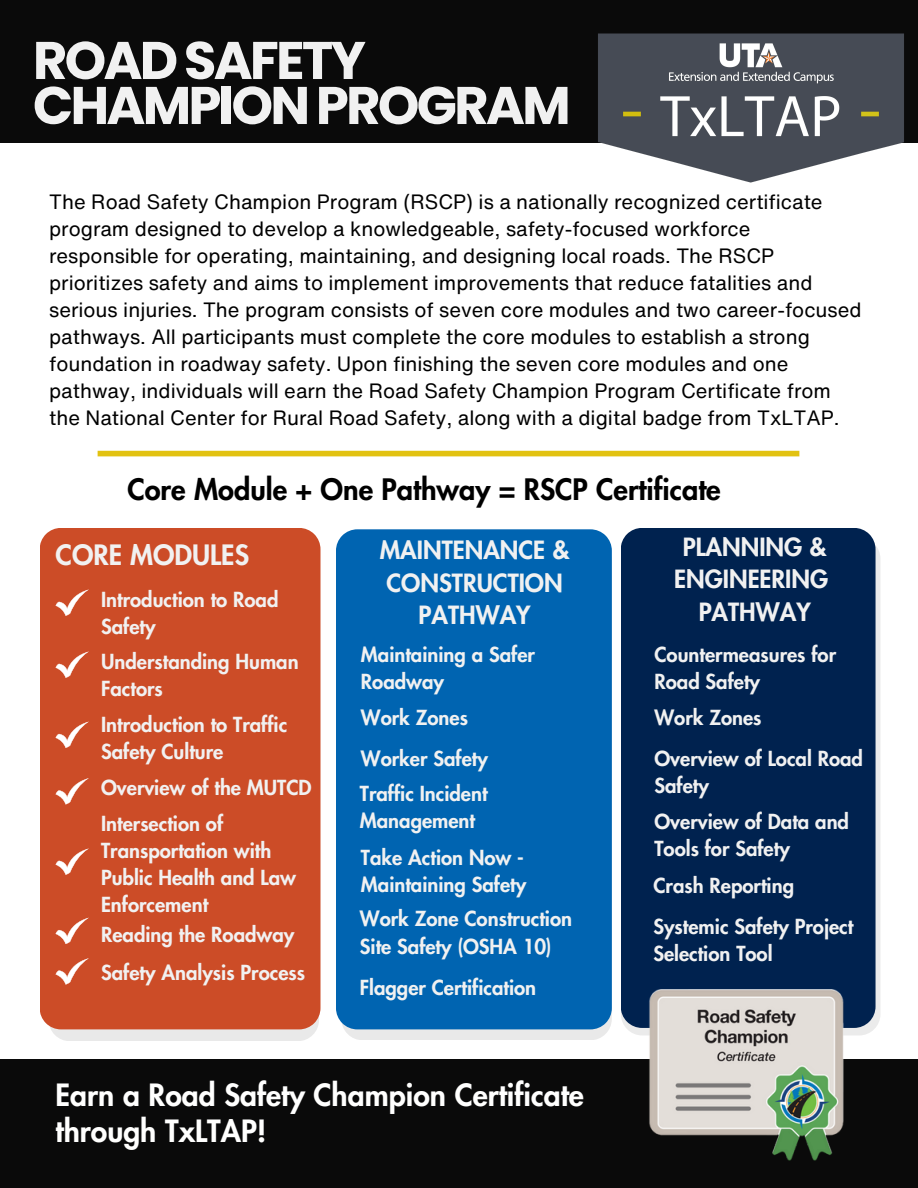
<style>
.page{position:relative;width:918px;height:1188px;background:#fff}
.page>*{position:absolute;margin:0;border:0;box-sizing:border-box;transform-origin:0 0}
.t1{font:700 52.95px/45px "Poppins";letter-spacing:-.05em;color:#f1f1f1}
.t2{font:800 30px/36px "Futura LT Pro";color:#fffffe}
.t3{font:800 28.95px "Futura LT Pro";color:#000}
.t4{font:800 27.45px "Futura LT Pro";color:#f1f1f1}
.t5{font:800 24.6px/32.5px "Futura LT Pro";color:#f1f1f1;text-align:center}
.t6{font:20.25px/27px "Helvetica Now Text";color:#000}
.t7{font:800 20.25px/27px "Futura LT Pro";color:#f1f1f1}
</style>
<div class="page">
<div style="left:0;top:0;width:918px;height:143px;background:#0a0a0a"></div>
<div style="left:0;top:1059px;width:918px;height:129px;background:#0a0a0a"></div>
<div style="left:98px;top:451px;width:701px;height:5px;background:#e2c211"></div>
<svg style="left:49px;top:541px;width:270px;height:500px;background:#e8e3e2"></svg>
<div style="left:40px;top:528px;width:281px;height:501px;background:#cc4c27"></div>
<svg style="left:56px;top:589px;width:33px;height:27px"></svg>
<svg style="left:56px;top:651px;width:33px;height:27px"></svg>
<svg style="left:56px;top:722px;width:33px;height:26px"></svg>
<svg style="left:56px;top:778px;width:33px;height:26px"></svg>
<svg style="left:56px;top:848px;width:33px;height:27px"></svg>
<svg style="left:56px;top:918px;width:33px;height:26px"></svg>
<svg style="left:56px;top:958px;width:33px;height:27px"></svg>
<div style="left:341px;top:540px;width:271px;height:500px;background:linear-gradient(to right,#e9e9e9,#e9e9e9);border-radius:21px"></div>
<div style="left:336px;top:529px;width:276px;height:500px;background:#0064b1"></div>
<div style="left:621px;top:538px;width:260px;height:498px;background:#ebebeb;border-radius:21px"></div>
<div style="left:621px;top:528px;width:255px;height:500px;background:#00224f"></div>
<img style="left:644px;top:978px;width:208px;height:183px">
<img style="left:598px;top:33px;width:306px;height:150px">
<h5 class="t1" style="left:33px;top:38px;width:539px">ROAD SAFETY<br>CHAMPION PROGRAM</h5>
<h5 class="t6" style="left:49px;top:188px;width:814px">The Road Safety Champion Program (RSCP) is a nationally recognized certificate program designed to develop a knowledgeable, safety-focused workforce responsible for operating, maintaining, and designing local roads. The RSCP prioritizes safety and aims to implement improvements that reduce fatalities and serious injuries. The program consists of seven core modules and two career-focused pathways. All participants must complete the core modules to establish a strong foundation in roadway safety. Upon finishing the seven core modules and one pathway, individuals will earn the Road Safety Champion Program Certificate from the National Center for Rural Road Safety, along with a digital badge from TxLTAP.</h5>
<h4 class="t3" style="left:127px;top:476px;width:595px">Core Module + One Pathway = RSCP Certificate</h4>
<p class="t4" style="left:56px;top:542px;width:195px">CORE MODULES</p>
<h1 class="t7" style="left:101px;top:587px;width:179px">Introduction to Road<br>Safety</h1>
<p class="t7" style="left:101px;top:649px;width:199px">Understanding Human<br>Factors</p>
<p class="t7" style="left:101px;top:712px;width:188px">Introduction to Traffic<br>Safety Culture</p>
<p class="t7" style="left:101px;top:775px;width:212px">Overview of the MUTCD</p>
<h3 class="t7" style="left:101px;top:811px;width:197px">Intersection of<br>Transportation with<br>Public Health and Law<br>Enforcement</h3>
<p class="t7" style="left:101px;top:922px;width:195px">Reading the Roadway</p>
<p class="t7" style="left:101px;top:960px;width:206px">Safety Analysis Process</p>
<h5 class="t5" style="left:380px;top:535px;width:191px">MAINTENANCE &amp;<br>CONSTRUCTION<br>PATHWAY</h5>
<p class="t7" style="left:361px;top:642px;width:176px">Maintaining a Safer<br>Roadway</p>
<p class="t7" style="left:361px;top:705px;width:109px">Work Zones</p>
<p class="t7" style="left:361px;top:746px;width:128px">Worker Safety</p>
<p class="t7" style="left:360px;top:781px;width:129px">Traffic Incident<br>Management</p>
<h5 class="t7" style="left:361px;top:845px;width:167px">Take Action Now -<br>Maintaining Safety</h5>
<h5 class="t7" style="left:360px;top:906px;width:214px">Work Zone Construction<br>Site Safety (OSHA 10)</h5>
<h5 class="t7" style="left:360px;top:975px;width:178px">Flagger Certification</h5>
<h5 class="t2" style="left:56px;top:1078px;width:530px">Earn a Road Safety Champion Certificate through TxLTAP!</h5>
<h5 class="t5" style="left:674px;top:532px;width:156px">PLANNING &amp;<br>ENGINEERING<br>PATHWAY</h5>
<h5 class="t7" style="left:654px;top:642px;width:183px">Countermeasures for<br>Road Safety</h5>
<h5 class="t7" style="left:654px;top:705px;width:109px">Work Zones</h5>
<h5 class="t7" style="left:654px;top:746px;width:210px">Overview of Local Road<br>Safety</h5>
<h5 class="t7" style="left:654px;top:809px;width:196px">Overview of Data and<br>Tools for Safety</h5>
<h5 class="t7" style="left:653px;top:873px;width:142px">Crash Reporting</h5>
<h5 class="t7" style="left:653px;top:914px;width:201px">Systemic Safety Project<br>Selection Tool</h5>
</div>
